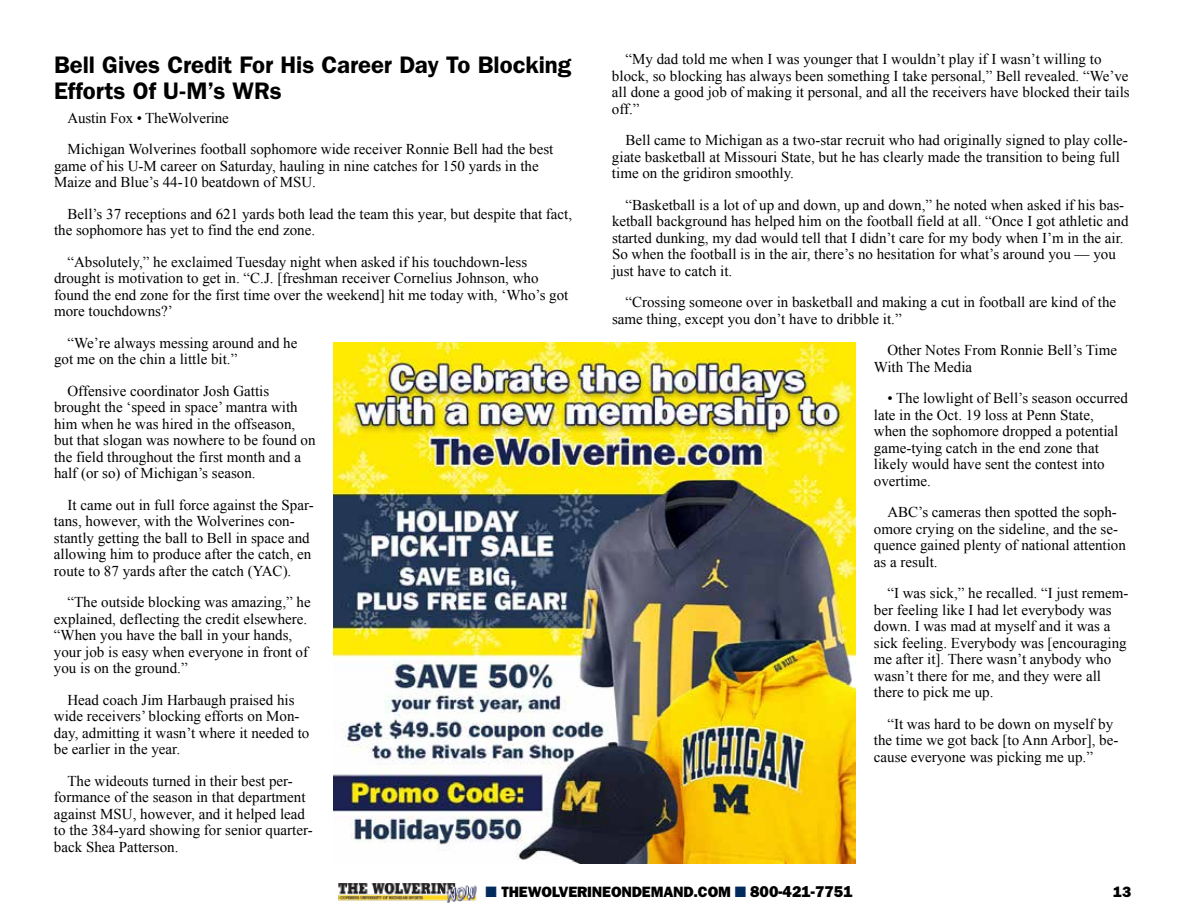
<style>
.page{position:relative;width:1188px;height:918px;background:#fff}
.page>*{position:absolute;margin:0;border:0;box-sizing:border-box;transform-origin:0 0}
.t1{font:600 24px/25.5px "Franklin Gothic";letter-spacing:-.005em;color:#000}
.t2{font:15px/16.5px "Times New Roman";color:#000}
.t3{font:800 15px "Franklin Gothic";letter-spacing:-.01em;color:#000}
.s1{color:#002b5c}
.s2{font-size:15.75px}
</style>
<div class="page">
<img style="left:338px;top:883px;width:139px;height:19px">
<img style="left:334px;top:342px;width:522px;height:522px">
<h1 class="t1" style="left:54px;top:52px;width:519px">Bell Gives Credit For His Career Day To Blocking<br>Efforts Of U-M’s WRs</h1>
<p class="t2" style="left:68px;top:102px;width:487px;line-height:31.5px">Austin Fox • TheWolverine<br>Michigan Wolverines football sophomore wide receiver Ronnie Bell had the best</p>
<p class="t2" style="left:54px;top:157px;width:486px">game of his U-M career on Saturday, hauling in nine catches for 150 yards in the<br>Maize and Blue’s 44-10 beatdown of MSU.</p>
<p class="t2" style="left:54px;top:205px;width:520px;text-indent:14px">Bell’s 37 receptions and 621 yards both lead the team this year, but despite that fact, the sophomore has yet to find the end zone.</p>
<p class="t2" style="left:54px;top:253px;width:516px;text-indent:14px">“Absolutely,” he exclaimed Tuesday night when asked if his touchdown-less drought is motivation to get in. “C.J. [freshman receiver Cornelius Johnson, who found the end zone for the first time over the weekend] hit me today with, ‘Who’s got more touchdowns?’</p>
<p class="t2" style="left:54px;top:334px;width:245px;text-indent:14px">“We’re always messing around and he got me on the chin a little bit.”</p>
<p class="t2" style="left:54px;top:382px;width:263px;text-indent:14px">Offensive coordinator Josh Gattis brought the ‘speed in space’ mantra with him when he was hired in the offseason, but that slogan was nowhere to be found on the field throughout the first month and a half (or so) of Michigan’s season.</p>
<p class="t2" style="left:54px;top:496px;width:261px;text-indent:14px">It came out in full force against the Spar&shy;tans, however, with the Wolverines con&shy;stantly getting the ball to Bell in space and allowing him to produce after the catch, en route to 87 yards after the catch (YAC).</p>
<p class="t2" style="left:54px;top:594px;width:258px;text-indent:14px">“The outside blocking was amazing,” he explained, deflecting the credit elsewhere. “When you have the ball in your hands, your job is easy when everyone in front of you is on the ground.”</p>
<p class="t2" style="left:54px;top:691px;width:257px;text-indent:14px">Head coach Jim Harbaugh praised his wide receivers’ blocking efforts on Mon&shy;day, admitting it wasn’t where it needed to be earlier in the year.</p>
<p class="t2" style="left:54px;top:772px;width:260px;text-indent:14px">The wideouts turned in their best per&shy;formance of the season in that department against MSU, however, and it helped lead to the 384-yard showing for senior quarter&shy;back Shea Patterson.</p>
<p class="t2" style="left:612px;top:51px;width:519px;text-indent:14px">“My dad told me when I was younger that I wouldn’t play if I wasn’t willing to block, so blocking has always been something I take personal,” Bell revealed. “We’ve all done a good job of making it personal, and all the receivers have blocked their tails off.”</p>
<p class="t2" style="left:612px;top:132px;width:517px;text-indent:14px">Bell came to Michigan as a two-star recruit who had originally signed to play colle&shy;giate basketball at Missouri State, but he has clearly made the transition to being full time on the gridiron smoothly.</p>
<p class="t2" style="left:612px;top:196px;width:518px;text-indent:13px">“Basketball is a lot of up and down, up and down,” he noted when asked if his bas&shy;ketball background has helped him on the football field at all. “Once I got athletic and started dunking, my dad would tell that I didn’t care for my body when I’m in the air.<br>So when the football is in the air, there’s no hesitation for what’s around you — you just have to catch it.</p>
<p class="t2" style="left:612px;top:294px;width:506px;text-indent:14px">“Crossing someone over in basketball and making a cut in football are kind of the same thing, except you don’t have to dribble it.”</p>
<p class="t2" style="left:874px;top:342px;width:245px;text-indent:14px">Other Notes From Ronnie Bell’s Time<br>With The Media</p>
<p class="t2" style="left:874px;top:390px;width:256px;text-indent:14px">• The lowlight of Bell’s season occurred late in the Oct. 19 loss at Penn State, when the sophomore dropped a potential game-tying catch in the end zone that likely would have sent the contest into overtime.</p>
<p class="t2" style="left:874px;top:504px;width:254px;text-indent:14px">ABC’s cameras then spotted the soph&shy;omore crying on the sideline, and the se&shy;quence gained plenty of national attention as a result.</p>
<p class="t2" style="left:874px;top:585px;width:256px;text-indent:13px">“I was sick,” he recalled. “I just remem&shy;ber feeling like I had let everybody was down. I was mad at myself and it was a sick feeling. Everybody was [encouraging me after it]. There wasn’t anybody who wasn’t there for me, and they were all there to pick me up.</p>
<p class="t2" style="left:874px;top:715px;width:246px;text-indent:14px">“It was hard to be down on myself by the time we got back [to Ann Arbor], be&shy;cause everyone was picking me up.”</p>
<p class="t3" style="left:486px;top:884px;width:369px"><span class="s1">■</span> THEWOLVERINEONDEMAND.COM <span class="s1">■</span> <span class="s2">800-421-7751</span></p>
<p class="t3" style="left:1113px;top:884px;width:19px">13</p>
</div>
